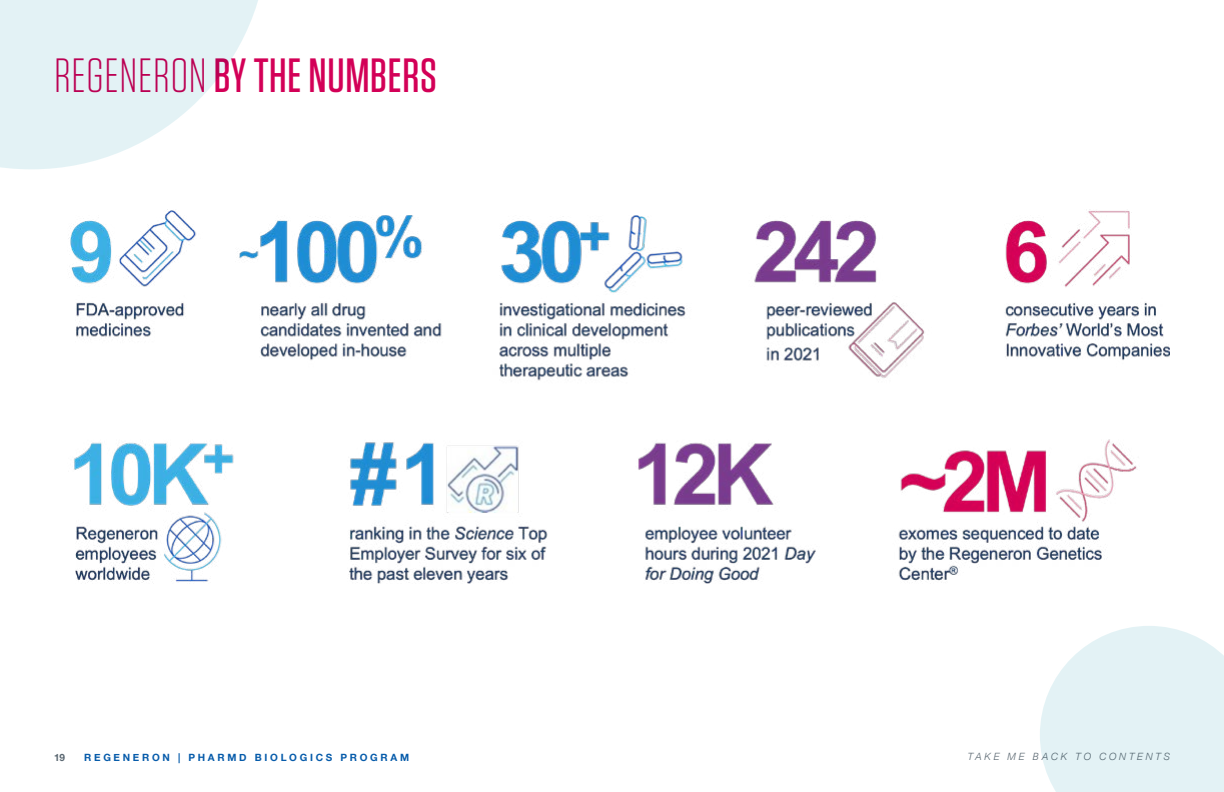
<style>
.page{position:relative;width:1224px;height:792px;background:#fff}
.page>*{position:absolute;margin:0;border:0;box-sizing:border-box;transform-origin:0 0}
.t1{font:500 48px "Tungsten";letter-spacing:.015em;color:#d30057}
.t2{font:700 10px "Helvetica Neue";letter-spacing:.27em;color:#065baa}
.t3{font:italic 300 10px "Helvetica Neue";letter-spacing:.27em;color:#596670}
.t4{font:700 10px "Helvetica Neue";color:#596670}
.s1{font-weight:300}
</style>
<div class="page">
<svg style="left:1040px;top:626px;width:184px;height:166px;background:#e6f3f6"></svg>
<svg style="left:0;top:0;width:258px;height:169px"></svg>
<img style="left:68px;top:210px;width:1102px;height:374px">
<h1 class="t1" style="left:54px;top:51px;width:384px"><span class="s1">REGENERON</span> BY THE NUMBERS</h1>
<p class="t4" style="left:54px;top:749px;width:13px">19</p>
<p class="t2" style="left:84px;top:749px;width:326px">REGENERON | PHARMD BIOLOGICS PROGRAM</p>
<p class="t3" style="left:968px;top:749px;width:204px">TAKE ME BACK TO CONTENTS</p>
</div>
